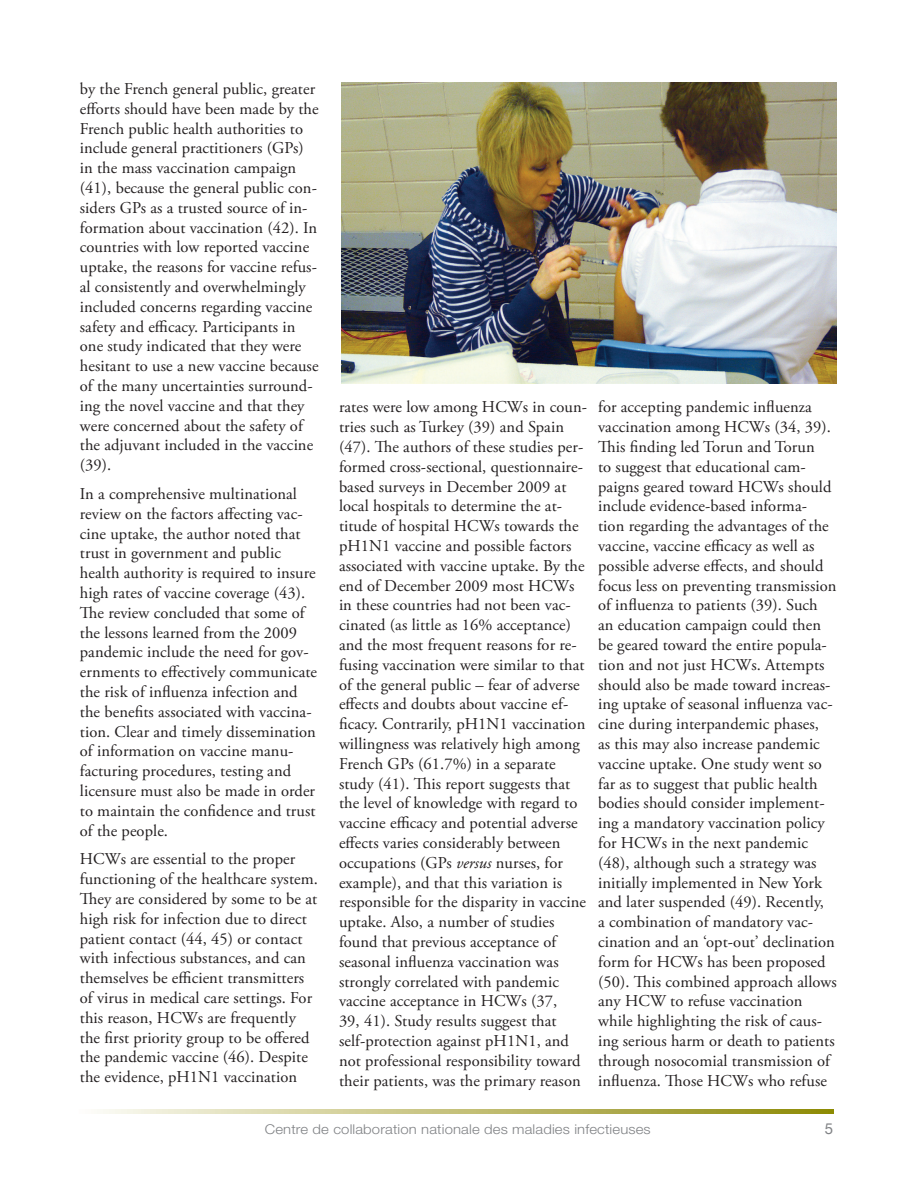
<style>
.page{position:relative;width:918px;height:1188px;background:#fff}
.page>*{position:absolute;margin:0;border:0;box-sizing:border-box;transform-origin:0 0}
.t1{font:16.5px/19.8px "Adobe Garamond Pro";letter-spacing:.005em;color:#231f20}
.t2{font:15px "Helvetica Neue";color:#808285}
.t3{font:300 13.5px "Helvetica Neue";letter-spacing:.01em;color:#808285;scale:1.1 1}
.s1{font-style:italic}
</style>
<div class="page">
<svg style="left:100px;top:1109px;width:734px;height:4px;background:#c2bf78"></svg>
<img style="left:342px;top:82px;width:495px;height:302px">
<p class="t1" style="left:80px;top:79px;width:240px">by the French general public, greater efforts should have been made by the French public health authorities to include general practitioners (GPs) in the mass vaccination campaign (41), because the general public con&shy;siders GPs as a trusted source of in&shy;formation about vaccination (42). In countries with low reported vaccine uptake, the reasons for vaccine refus&shy;al consistently and overwhelmingly included concerns regarding vaccine safety and efficacy. Participants in one study indicated that they were hesitant to use a new vaccine because of the many uncertainties surround&shy;ing the novel vaccine and that they were concerned about the safety of the adjuvant included in the vaccine (39).</p>
<p class="t1" style="left:80px;top:484px;width:239px">In a comprehensive multinational review on the factors affecting vac&shy;cine uptake, the author noted that trust in government and public health authority is required to insure high rates of vaccine coverage (43).<br>The review concluded that some of the lessons learned from the 2009 pandemic include the need for gov&shy;ernments to effectively communicate the risk of influenza infection and the benefits associated with vaccina&shy;tion. Clear and timely dissemination of information on vaccine manu&shy;facturing procedures, testing and licensure must also be made in order to maintain the confidence and trust of the people.</p>
<p class="t1" style="left:80px;top:850px;width:240px">HCWs are essential to the proper functioning of the healthcare system.<br>They are considered by some to be at high risk for infection due to direct patient contact (44, 45) or contact with infectious substances, and can themselves be efficient transmitters of virus in medical care settings. For this reason, HCWs are frequently the first priority group to be offered the pandemic vaccine (46). Despite the evidence, pH1N1 vaccination</p>
<p class="t1" style="left:339px;top:398px;width:250px">rates were low among HCWs in coun&shy;tries such as Turkey (39) and Spain (47). The authors of these studies per&shy;formed cross-sectional, questionnaire&shy;based surveys in December 2009 at local hospitals to determine the at&shy;titude of hospital HCWs towards the pH1N1 vaccine and possible factors associated with vaccine uptake. By the end of December 2009 most HCWs in these countries had not been vac&shy;cinated (as little as 16% acceptance) and the most frequent reasons for re&shy;fusing vaccination were similar to that of the general public – fear of adverse effects and doubts about vaccine ef&shy;ficacy. Contrarily, pH1N1 vaccination willingness was relatively high among French GPs (61.7%) in a separate study (41). This report suggests that the level of knowledge with regard to vaccine efficacy and potential adverse effects varies considerably between occupations (GPs <span class="s1">versus</span> nurses, for example), and that this variation is responsible for the disparity in vaccine uptake. Also, a number of studies found that previous acceptance of seasonal influenza vaccination was strongly correlated with pandemic vaccine acceptance in HCWs (37,<br>39, 41). Study results suggest that self-protection against pH1N1, and not professional responsibility toward their patients, was the primary reason</p>
<p class="t1" style="left:598px;top:398px;width:240px">for accepting pandemic influenza vaccination among HCWs (34, 39).<br>This finding led Torun and Torun<br>to suggest that educational cam&shy;paigns geared toward HCWs should include evidence-based informa&shy;tion regarding the advantages of the vaccine, vaccine efficacy as well as possible adverse effects, and should focus less on preventing transmission of influenza to patients (39). Such an education campaign could then be geared toward the entire popula&shy;tion and not just HCWs. Attempts should also be made toward increas&shy;ing uptake of seasonal influenza vac&shy;cine during interpandemic phases,<br>as this may also increase pandemic vaccine uptake. One study went so far as to suggest that public health bodies should consider implement&shy;ing a mandatory vaccination policy for HCWs in the next pandemic (48), although such a strategy was initially implemented in New York and later suspended (49). Recently,<br>a combination of mandatory vac&shy;cination and an ‘opt-out’ declination form for HCWs has been proposed (50). This combined approach allows any HCW to refuse vaccination while highlighting the risk of caus&shy;ing serious harm or death to patients through nosocomial transmission of influenza. Those HCWs who refuse</p>
<p class="t3" style="left:265px;top:1121px;width:352px">Centre de collaboration nationale des maladies infectieuses</p>
<p class="t2" style="left:825px;top:1119px;width:10px">5</p>
</div>
